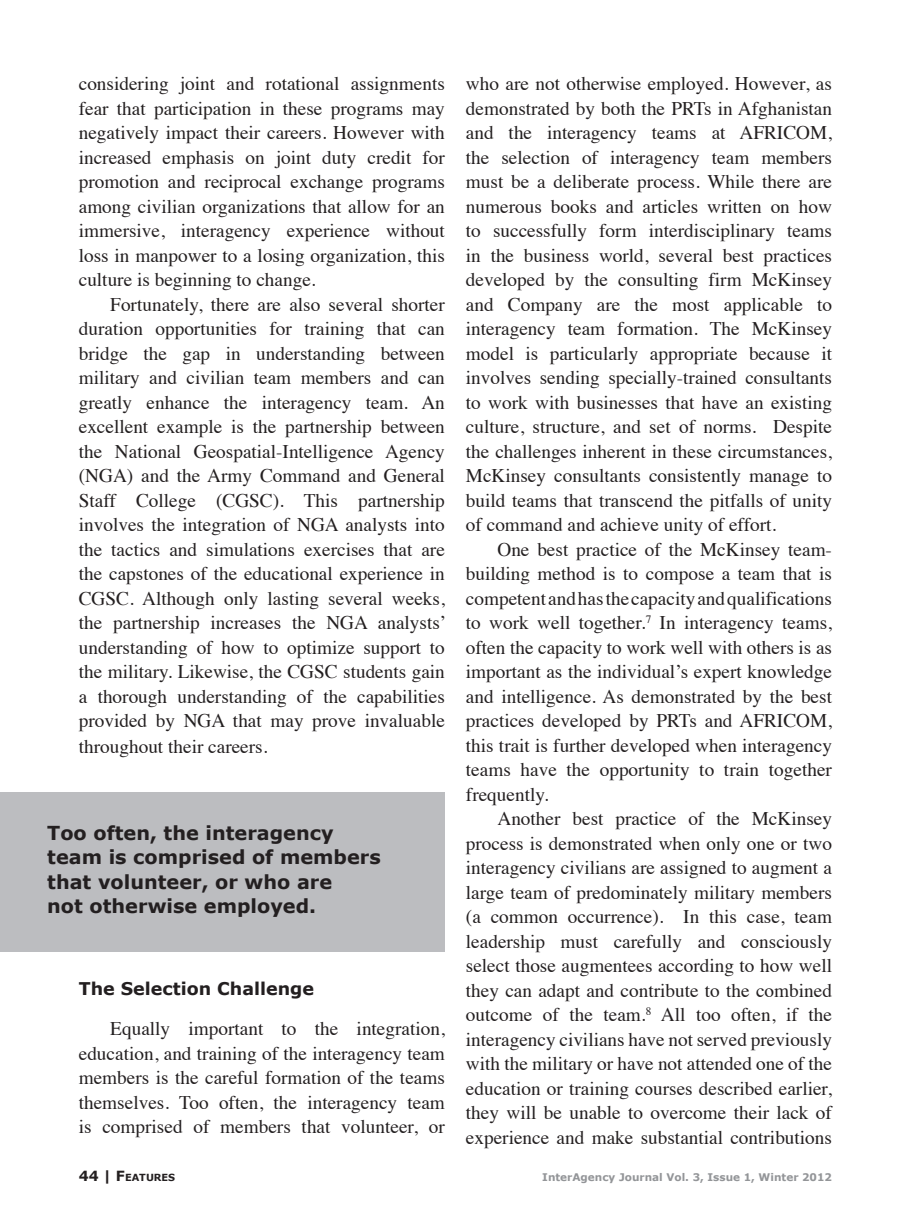
<style>
.page{position:relative;width:914px;height:1229px;background:#fff}
.page>*{position:absolute;margin:0;border:0;box-sizing:border-box;transform-origin:0 0}
.t1{font:19.25px/24.5px "Times";color:#231f20;text-align:justify}
.Left_Pull_Quote{font:700 19.25px/24.5px "Verdana";color:#231f20}
.Subheads{font:700 17.5px "Verdana";color:#231f20}
.t2{font:700 10.5px "Verdana";color:#939598}
.t3{font:700 9.8px "Verdana";color:#231f20}
.s1{font-size:14px}
</style>
<div class="page">
<div style="left:0;top:792px;width:445px;height:160px;background:#bcbdc0"></div>
<p class="t1" style="left:79px;top:70px;width:367px">considering joint and rotational assignments fear that participation in these programs may negatively impact their careers. However with increased emphasis on joint duty credit for promotion and reciprocal exchange programs among civilian organizations that allow for an immersive, interagency experience without loss in manpower to a losing organization, this culture is beginning to change.</p>
<p class="t1" style="left:79px;top:290px;width:369px;text-indent:32px">Fortunately, there are also several shorter duration opportunities for training that can bridge the gap in understanding between military and civilian team members and can greatly enhance the interagency team. An excellent example is the partnership between the National Geospatial-Intelligence Agency (NGA) and the Army Command and General Staff College (CGSC). This partnership involves the integration of NGA analysts into the tactics and simulations exercises that are the capstones of the educational experience in CGSC. Although only lasting several weeks, the partnership increases the NGA analysts’ understanding of how to optimize support to the military. Likewise, the CGSC students gain a thorough understanding of the capabilities provided by NGA that may prove invaluable throughout their careers.</p>
<p class="Left_Pull_Quote" style="left:47px;top:820px;width:335px">Too often, the interagency team is comprised of members that volunteer, or who are<br>not otherwise employed.</p>
<p class="Subheads" style="left:79px;top:977px;width:237px">The Selection Challenge</p>
<p class="t1" style="left:79px;top:1015px;width:367px;text-indent:32px">Equally important to the integration, education, and training of the interagency team members is the careful formation of the teams themselves. Too often, the interagency team is comprised of members that volunteer, or</p>
<p class="t1" style="left:466px;top:70px;width:367px">who are not otherwise employed. However, as demonstrated by both the PRTs in Afghanistan and the interagency teams at AFRICOM, the selection of interagency team members must be a deliberate process. While there are numerous books and articles written on how to successfully form interdisciplinary teams in the business world, several best practices developed by the consulting firm McKinsey and Company are the most applicable to interagency team formation. The McKinsey model is particularly appropriate because it involves sending specially-trained consultants to work with businesses that have an existing culture, structure, and set of norms. Despite the challenges inherent in these circumstances, McKinsey consultants consistently manage to build teams that transcend the pitfalls of unity of command and achieve unity of effort.</p>
<p class="t1" style="left:466px;top:535px;width:367px;text-indent:32px">One best practice of the McKinsey team&shy;building method is to compose a team that is competent and has the capacity and qualifications to work well together.<sup>7</sup> In interagency teams, often the capacity to work well with others is as important as the individual’s expert knowledge and intelligence. As demonstrated by the best practices developed by PRTs and AFRICOM, this trait is further developed when interagency teams have the opportunity to train together frequently.</p>
<p class="t1" style="left:466px;top:805px;width:367px;text-indent:32px">Another best practice of the McKinsey process is demonstrated when only one or two interagency civilians are assigned to augment a large team of predominately military members (a common occurrence). In this case, team leadership must carefully and consciously select those augmentees according to how well they can adapt and contribute to the combined outcome of the team.<sup>8</sup> All too often, if the interagency civilians have not served previously with the military or have not attended one of the education or training courses described earlier, they will be unable to overcome their lack of experience and make substantial contributions</p>
<p class="t3" style="left:79px;top:1171px;width:98px"><span class="s1">44 |</span> <span class="s1">F</span>EATURES</p>
<p class="t2" style="left:542px;top:1170px;width:291px">InterAgency Journal Vol. 3, Issue 1, Winter 2012</p>
</div>
